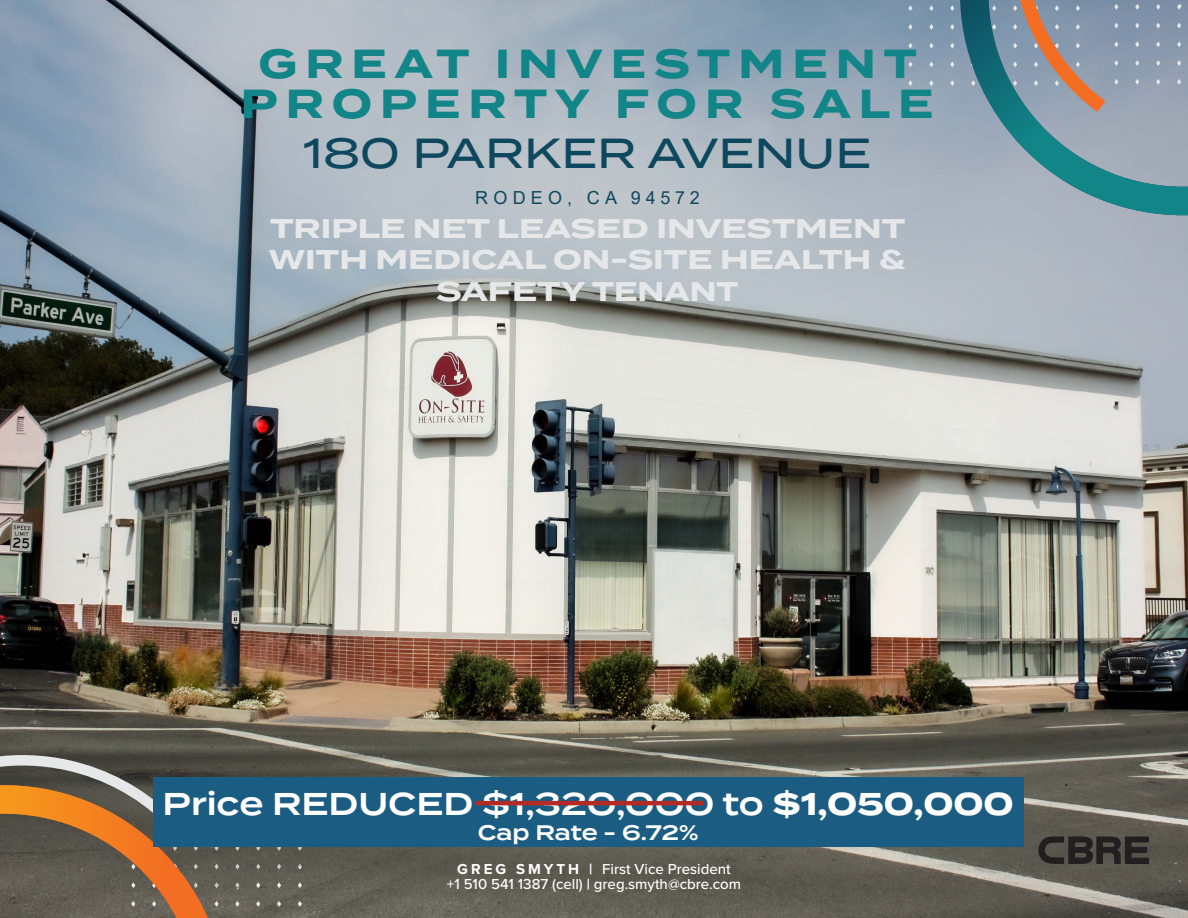
<style>
.page{position:relative;width:1188px;height:918px;background:#fff}
.page>*{position:absolute;margin:0;border:0;box-sizing:border-box;transform-origin:0 0}
.t1{font:500 42px "Termina";color:#0e485f}
.t2{font:700 40.5px/40.5px "Termina";letter-spacing:.2em;color:#128588;text-align:center}
.t3{font:600 31.5px "Termina";color:#fff}
.t4{font:700 27px/31.5px "Termina";color:#e6e7e9;text-align:center;scale:1.07 1}
.t5{font:600 21px "Termina";letter-spacing:-.005em;color:#fff}
.t6{font:18px "Arial";letter-spacing:.295em;color:#0e485f}
.Broker_Contact_Info{font:500 15px "Proxima Nova";color:#fff}
.Heading{font:500 15px "Proxima Nova";color:#fff}
.s1{font-weight:700}
</style>
<div class="page">
<img style="left:0;top:0;width:1188px;height:918px">
<svg style="left:277px;top:847px;width:4px;height:4px"></svg>
<svg style="left:298px;top:847px;width:4px;height:4px"></svg>
<svg style="left:277px;top:864px;width:4px;height:6px"></svg>
<svg style="left:298px;top:864px;width:4px;height:6px"></svg>
<svg style="left:277px;top:882px;width:4px;height:6px"></svg>
<svg style="left:298px;top:882px;width:4px;height:6px"></svg>
<svg style="left:277px;top:901px;width:4px;height:6px"></svg>
<svg style="left:298px;top:901px;width:4px;height:6px"></svg>
<svg style="left:1038px;top:836px;width:111px;height:28px;background:#383431"></svg>
<svg style="left:0;top:750px;width:262px;height:168px;background:#7c634a"></svg>
<svg style="left:908px;top:5px;width:5px;height:6px"></svg>
<svg style="left:908px;top:24px;width:5px;height:6px"></svg>
<svg style="left:908px;top:43px;width:5px;height:6px"></svg>
<svg style="left:908px;top:62px;width:5px;height:5px"></svg>
<svg style="left:908px;top:80px;width:5px;height:6px"></svg>
<svg style="left:925px;top:0;width:263px;height:250px;background:#85a2ae"></svg>
<svg style="left:1002px;top:0;width:186px;height:125px;background:#8f97a3"></svg>
<div style="left:153px;top:777px;width:870px;height:70px;background:#1a5c82"></div>
<hr style="left:475px;top:801px;width:228px;height:4px;background:#b32b24">
<p class="t2" style="left:241px;top:44px;width:694px">GREAT INVESTMENT<br>PROPERTY FOR SALE</p>
<p class="t1" style="left:303px;top:122px;width:569px">180 PARKER AVENUE</p>
<p class="t6" style="left:475px;top:185px;width:226px">RODEO, CA 94572</p>
<p class="t4" style="left:269px;top:213px;width:597px">TRIPLE NET LEASED INVESTMENT<br>WITH MEDICAL ON-SITE HEALTH &amp;<br>SAFETY TENANT</p>
<p class="t3" style="left:163px;top:780px;width:853px">Price REDUCED $1,320,000 to <span class="s1">$1,050,000</span></p>
<p class="t5" style="left:478px;top:817px;width:222px">Cap Rate - 6.72%</p>
<p class="Heading" style="left:457px;top:858px;width:275px"><span class="s1">G R E G S M Y T H |</span> First Vice President</p>
<p class="Broker_Contact_Info" style="left:447px;top:873px;width:296px">+1 510 541 1387 (cell) <span class="s1">|</span> greg.smyth@cbre.com</p>
</div>
